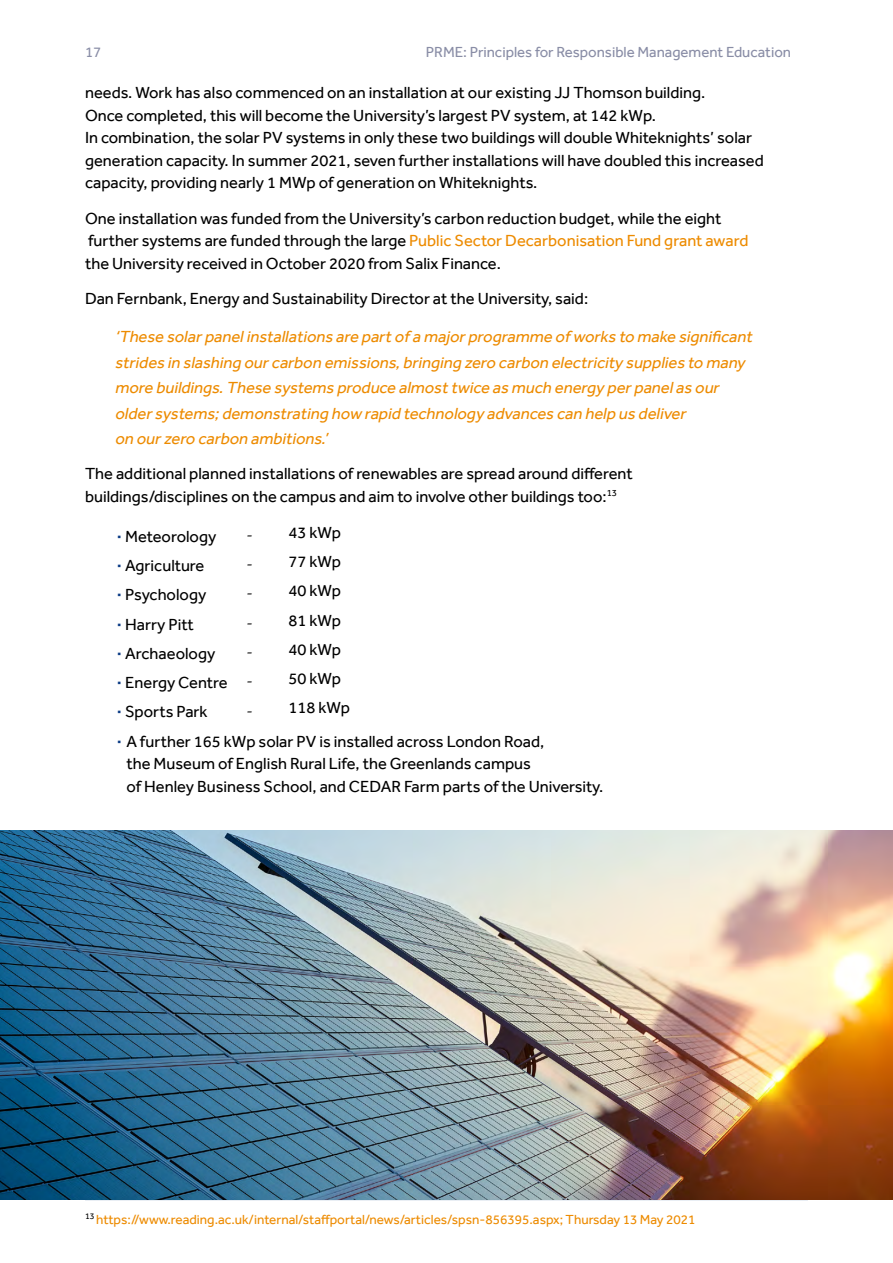
<style>
.page{position:relative;width:893px;height:1263px;background:#fff}
.page>*{position:absolute;margin:0;border:0;box-sizing:border-box;transform-origin:0 0}
.t1{font:16.5px/22.5px "Effra";color:#000}
.t2{font:italic 16.5px/25.5px "Effra";color:#ed8b00}
.t3{font:15px "Effra";color:#898da6}
.t4{font:13.5px "Effra";color:#ed8b00}
.s1{color:#ed8b00}
.s2{font-size:22.5px;color:#0a3b85}
.s3{font-family:"Minion Pro";font-size:18px}
</style>
<div class="page">
<hr style="left:85px;top:1199px;width:723px;height:1px;background:#0a3b85">
<img style="left:0;top:830px;width:893px;height:369px">
<p class="t3" style="left:85px;top:43px;width:18px">17</p>
<p class="t3" style="left:426px;top:43px;width:367px">PRME: Principles for Responsible Management Education</p>
<p class="t1" style="left:85px;top:81px;width:680px">needs. Work has also commenced on an installation at our existing JJ Thomson building.<br>Once completed, this will become the University’s largest PV system, at 142 kWp.<br>In combination, the solar PV systems in only these two buildings will double Whiteknights’ solar generation capacity. In summer 2021, seven further installations will have doubled this increased capacity, providing nearly 1 MWp of generation on Whiteknights.</p>
<p class="t1" style="left:85px;top:207px;width:665px">One installation was funded from the University’s carbon reduction budget, while the eight further systems are funded through the large <span class="s1">Public Sector Decarbonisation Fund grant award </span>the University received in October 2020 from Salix Finance.</p>
<p class="t1" style="left:85px;top:287px;width:505px">Dan Fernbank, Energy and Sustainability Director at the University, said:</p>
<p class="t2" style="left:115px;top:324px;width:642px">‘These solarpanelinstallations are partof a majorprogramme of works to make significant strides in slashing ourcarbon emissions,bringing zero carbon electricity supplies to many more buildings.These systems produce almosttwice as much energy perpanelas our oldersystems;demonstrating how rapid technology advances can help us deliver<br>on ourzero carbon ambitions.’</p>
<p class="t1" style="left:85px;top:462px;width:549px">The additional planned installations of renewables are spread around different buildings/disciplines on the campus and aim to involve other buildings too:<sup>13</sup></p>
<p class="t1" style="left:117px;top:525px;width:101px"><span class="s2">·</span> Meteorology</p>
<p class="t1" style="left:247px;top:521px;width:96px"><span class="s3">-</span> 43 kWp</p>
<p class="t1" style="left:117px;top:554px;width:89px"><span class="s2">·</span> Agriculture</p>
<p class="t1" style="left:247px;top:550px;width:96px"><span class="s3">-</span> 77 kWp</p>
<p class="t1" style="left:117px;top:583px;width:91px"><span class="s2">·</span> Psychology</p>
<p class="t1" style="left:247px;top:579px;width:96px"><span class="s3">-</span> 40 kWp</p>
<p class="t1" style="left:117px;top:612px;width:79px"><span class="s2">·</span> Harry Pitt</p>
<p class="t1" style="left:247px;top:608px;width:96px"><span class="s3">-</span> 81 kWp</p>
<p class="t1" style="left:117px;top:642px;width:100px"><span class="s2">·</span> Archaeology</p>
<p class="t1" style="left:117px;top:632px;width:226px;line-height:33.3px;text-indent:130px"><span class="s3">-</span> 40 kWp <span class="s2">·</span> Energy Centre <span class="s3">-</span></p>
<p class="t1" style="left:288px;top:667px;width:54px">50 kWp</p>
<p class="t1" style="left:117px;top:691px;width:429px;line-height:33.3px;text-indent:130px"><span class="s3">-</span> 118 kWp<br><span class="s2">·</span> A further 165 kWp solar PV is installed across London Road,</p>
<p class="t1" style="left:126px;top:752px;width:478px">the Museum of English Rural Life, the Greenlands campus<br>of Henley Business School, and CEDAR Farm parts of the University.</p>
<p class="t1" style="left:117px;top:700px;width:93px"><span class="s2">·</span> Sports Park</p>
<p class="t4" style="left:85px;top:1211px;width:612px"><sup>13</sup> https://www.reading.ac.uk/internal/staffportal/news/articles/spsn-856395.aspx; Thursday 13 May 2021</p>
</div>
